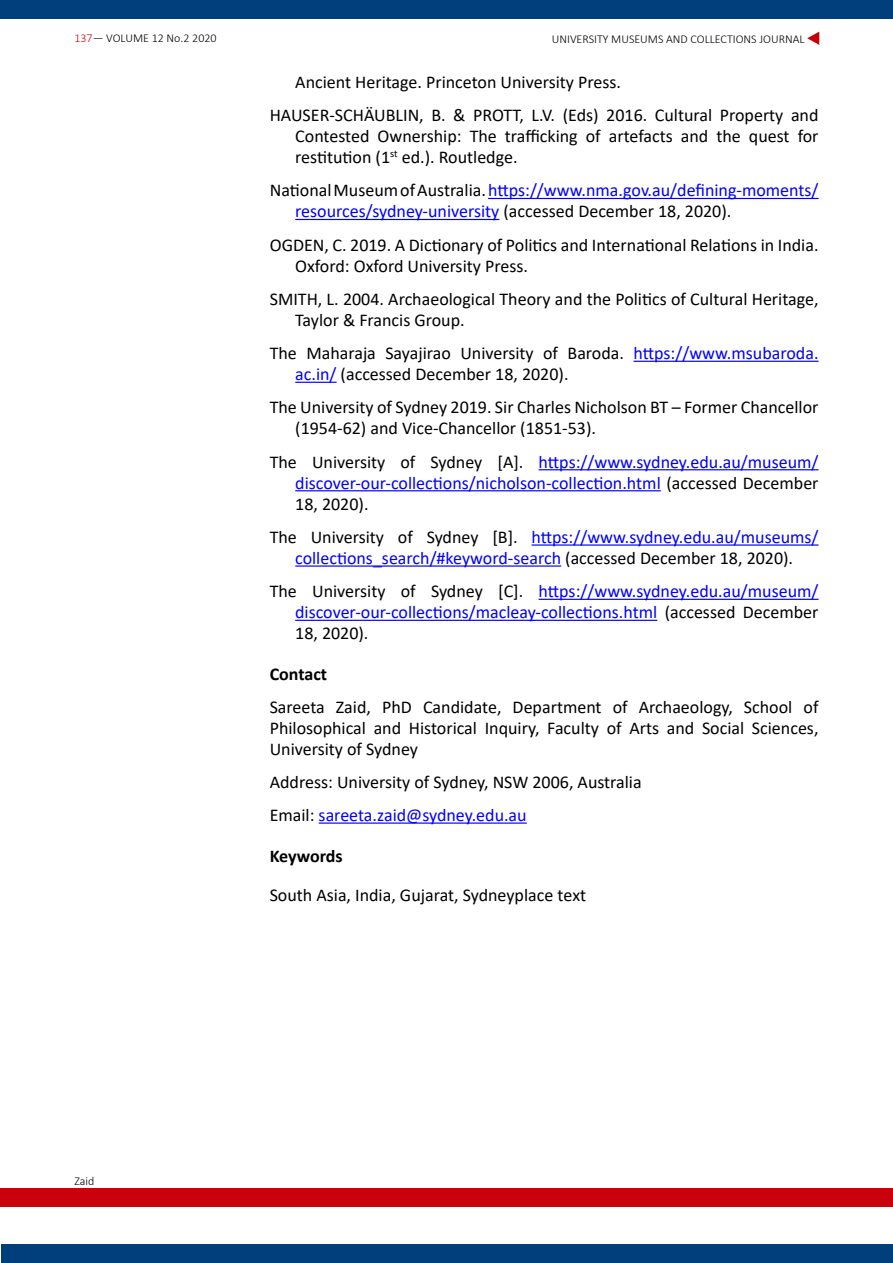
<style>
.page{position:relative;width:893px;height:1263px;background:#fff}
.page>*{position:absolute;margin:0;border:0;box-sizing:border-box;transform-origin:0 0}
.t1{font:18px/21px "Calibri";color:#000}
.t2{font:18px/21px "Calibri";color:#00f;text-align:justify}
.t3{font:700 18px "Calibri";color:#000}
.t4{font:300 12px "Calibri";color:#000}
.s1{color:#ca000b}
.s2{color:#000}
.s3{color:#00f}
</style>
<div class="page">
<svg style="left:807px;top:32px;width:12px;height:13px"></svg>
<div style="left:0;top:0;width:893px;height:19px;background:#003f7c"></div>
<div style="left:1px;top:1244px;width:892px;height:19px;background:#003f7c"></div>
<hr style="left:488px;top:198px;width:331px;height:1px;background:#00f">
<hr style="left:295px;top:219px;width:204px;height:1px;background:#00f">
<hr style="left:633px;top:361px;width:186px;height:1px;background:#00f">
<hr style="left:295px;top:382px;width:42px;height:1px;background:#00f">
<hr style="left:539px;top:469px;width:280px;height:1px;background:#00f">
<hr style="left:295px;top:490px;width:366px;height:1px;background:#00f">
<hr style="left:532px;top:544px;width:287px;height:2px;background:#00f">
<hr style="left:295px;top:565px;width:266px;height:2px;background:#00f">
<hr style="left:539px;top:599px;width:280px;height:1px;background:#00f">
<hr style="left:295px;top:620px;width:362px;height:1px;background:#00f">
<hr style="left:319px;top:822px;width:208px;height:2px;background:#00f">
<div style="left:0;top:1188px;width:893px;height:19px;background:#ca000b"></div>
<p class="t4" style="left:74px;top:30px;width:144px"><span class="s1">137</span>— VOLUME 12 No.2 2020</p>
<p class="t4" style="left:552px;top:31px;width:254px">UNIVERSITY MUSEUMS AND COLLECTIONS JOURNAL</p>
<p class="t4" style="left:74px;top:1173px;width:22px">Zaid</p>
<p class="t1" style="left:270px;top:65px;width:550px;line-height:33.3px;text-indent:26px">Ancient Heritage. Princeton University Press.<br>HAUSER-SCHÄUBLIN, B. &amp; PROTT, L.V. (Eds) 2016. Cultural Property and</p>
<p class="t1" style="left:295px;top:125px;width:525px">Contested Ownership: The trafficking of artefacts and the quest for restitution (1<sup>st</sup> ed.). Routledge.</p>
<p class="t2" style="left:295px;top:179px;width:525px;text-indent:-26px"><span class="s2">National Museum of Australia.</span> https://www.nma.gov.au/defining-moments/ resources/sydney-university <span class="s2">(accessed December 18, 2020).</span></p>
<p class="t1" style="left:295px;top:234px;width:525px;text-indent:-26px">OGDEN, C. 2019. A Dictionary of Politics and International Relations in India.<br>Oxford: Oxford University Press.</p>
<p class="t1" style="left:295px;top:288px;width:525px;text-indent:-26px">SMITH, L. 2004. Archaeological Theory and the Politics of Cultural Heritage,<br>Taylor &amp; Francis Group.</p>
<p class="t1" style="left:295px;top:342px;width:525px;text-indent:-26px">The Maharaja Sayajirao University of Baroda. <span class="s3">https://www.msubaroda. ac.in/</span> (accessed December 18, 2020).</p>
<p class="t1" style="left:295px;top:396px;width:525px;text-indent:-26px">The University of Sydney 2019. Sir Charles Nicholson BT – Former Chancellor (1954-62) and Vice-Chancellor (1851-53).</p>
<p class="t2" style="left:295px;top:451px;width:525px;text-indent:-25px"><span class="s2">The University of Sydney [A].</span> https://www.sydney.edu.au/museum/ discover-our-collections/nicholson-collection.html <span class="s2">(accessed December 18, 2020).</span></p>
<p class="t2" style="left:270px;top:526px;width:550px;text-align:center"><span class="s2">The University of Sydney [B].</span> https://www.sydney.edu.au/museums/ collections_search/#keyword-search <span class="s2">(accessed December 18, 2020).</span></p>
<p class="t2" style="left:295px;top:580px;width:525px;text-indent:-25px"><span class="s2">The University of Sydney [C].</span> https://www.sydney.edu.au/museum/ discover-our-collections/macleay-collections.html <span class="s2">(accessed December 18, 2020).</span></p>
<p class="t3" style="left:270px;top:661px;width:59px">Contact</p>
<p class="t1" style="left:270px;top:696px;width:550px;text-align:justify">Sareeta Zaid, PhD Candidate, Department of Archaeology, School of Philosophical and Historical Inquiry, Faculty of Arts and Social Sciences, University of Sydney</p>
<p class="t1" style="left:270px;top:765px;width:373px;line-height:33px">Address: University of Sydney, NSW 2006, Australia<br>Email: <span class="s3">sareeta.zaid@sydney.edu.au</span></p>
<p class="t3" style="left:270px;top:843px;width:75px">Keywords</p>
<p class="t1" style="left:270px;top:884px;width:318px">South Asia, India, Gujarat, Sydneyplace text</p>
</div>
